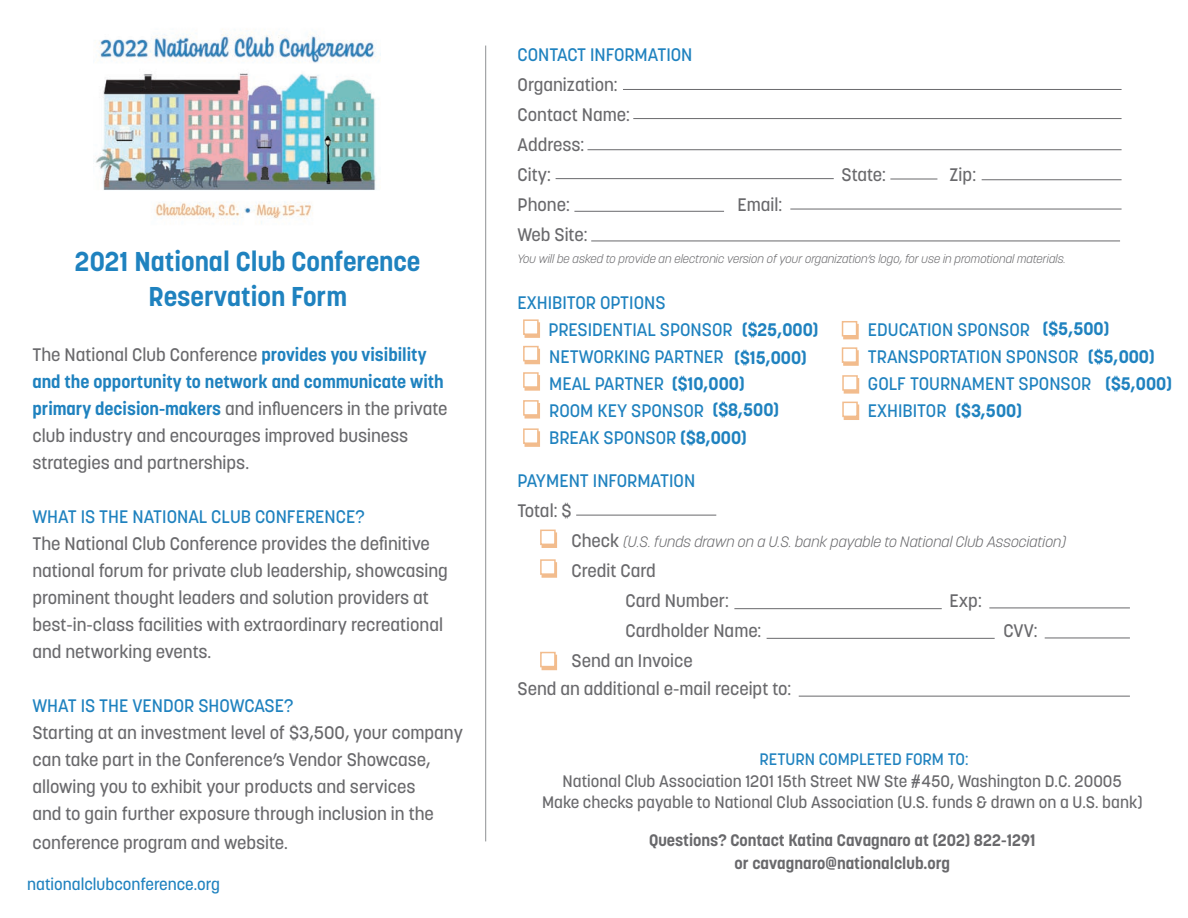
<style>
.page{position:relative;width:1188px;height:918px;background:#fff}
.page>*{position:absolute;margin:0;border:0;box-sizing:border-box;transform-origin:0 0}
.t1{font:700 27px/34.5px "Korolev";color:#1f82bf;text-align:center}
.t2{font:500 18px/27px "Korolev";color:#69696c}
.Header_-_Res_Form{font:500 18px/27px "Korolev";color:#1f82bf}
.t3{font:700 18px "Korolev";color:#1f82bf}
.t4{font:500 16.5px "Korolev";color:#69696c}
.t5{font:700 16.5px/22.5px "Korolev";color:#69696c;text-align:center}
.t6{font:500 16.5px "Korolev";color:#1f82bf}
.t7{font:italic 300 15px "Korolev";color:#69696c}
.t8{font:italic 300 12px "Korolev";color:#69696c}
.s1{font-weight:700;color:#1f82bf}
.s2{font-weight:700}
.s3{font-weight:500;font-style:normal;font-size:18px}
</style>
<div class="page">
<svg style="left:525px;top:322px;width:15px;height:16px"></svg>
<div style="left:523px;top:319px;width:16px;height:16px;background:#fff;border:2px solid #f2bc8d"></div>
<div style="left:525px;top:349px;width:15px;height:15px;background:#f2bc8d"></div>
<div style="left:523px;top:346px;width:16px;height:15px;background:#fff;border:2px solid #f2bc8d"></div>
<svg style="left:525px;top:375px;width:15px;height:16px"></svg>
<div style="left:523px;top:372px;width:16px;height:16px;background:#fff;border:2px solid #f2bc8d"></div>
<svg style="left:525px;top:403px;width:15px;height:16px"></svg>
<div style="left:523px;top:400px;width:16px;height:16px;background:#fff;border:2px solid #f2bc8d"></div>
<hr style="left:633px;top:118px;width:489px;height:1px;background:#69696c">
<hr style="left:982px;top:179px;width:140px;height:1px;background:#69696c">
<hr style="left:485px;top:46px;width:1px;height:795px;background:#8f9194">
<hr style="left:556px;top:178px;width:278px;height:1px;background:#69696c">
<hr style="left:623px;top:89px;width:499px;height:1px;background:#69696c">
<hr style="left:587px;top:149px;width:535px;height:1px;background:#69696c">
<hr style="left:890px;top:179px;width:47px;height:1px;background:#69696c">
<hr style="left:591px;top:241px;width:529px;height:1px;background:#69696c">
<hr style="left:576px;top:515px;width:140px;height:1px;background:#69696c">
<hr style="left:989px;top:608px;width:141px;height:1px;background:#69696c">
<hr style="left:734px;top:608px;width:208px;height:1px;background:#69696c">
<hr style="left:767px;top:638px;width:228px;height:1px;background:#69696c">
<hr style="left:1045px;top:638px;width:85px;height:1px;background:#69696c">
<hr style="left:790px;top:209px;width:332px;height:1px;background:#69696c">
<hr style="left:574px;top:211px;width:150px;height:1px;background:#69696c">
<img style="left:95px;top:29px;width:281px;height:195px">
<svg style="left:843px;top:324px;width:16px;height:15px"></svg>
<div style="left:842px;top:321px;width:15px;height:16px;background:#fff;border:2px solid #f2bc8d"></div>
<svg style="left:843px;top:350px;width:16px;height:16px"></svg>
<div style="left:842px;top:347px;width:15px;height:16px;background:#fff;border:2px solid #f2bc8d"></div>
<div style="left:542px;top:532px;width:15px;height:16px;background:#f2bc8d"></div>
<div style="left:540px;top:530px;width:16px;height:15px;background:#fff;border:2px solid #f2bc8d"></div>
<svg style="left:542px;top:562px;width:15px;height:16px"></svg>
<div style="left:540px;top:559px;width:16px;height:16px;background:#fff;border:2px solid #f2bc8d"></div>
<div style="left:542px;top:655px;width:15px;height:15px;background:#f2bc8d"></div>
<div style="left:540px;top:652px;width:16px;height:15px;background:#fff;border:2px solid #f2bc8d"></div>
<hr style="left:799px;top:696px;width:331px;height:1px;background:#69696c">
<svg style="left:525px;top:431px;width:15px;height:16px"></svg>
<div style="left:523px;top:428px;width:16px;height:16px;background:#fff;border:2px solid #f2bc8d"></div>
<svg style="left:844px;top:378px;width:15px;height:16px"></svg>
<div style="left:842px;top:375px;width:16px;height:16px;background:#fff;border:2px solid #f2bc8d"></div>
<div style="left:844px;top:404px;width:15px;height:16px;background:#f2bc8d"></div>
<div style="left:842px;top:402px;width:16px;height:15px;background:#fff;border:2px solid #f2bc8d"></div>
<p class="t1" style="left:75px;top:245px;width:347px">2021 National Club Conference<br>Reservation Form</p>
<p class="t2" style="left:32px;top:342px;width:417px">The National Club Conference <span class="s1">provides you visibility and the opportunity to network and communicate with primary decision-makers</span> and influencers in the private club industry and encourages improved business strategies and partnerships.</p>
<p class="Header_-_Res_Form" style="left:32px;top:504px;width:334px">WHAT IS THE NATIONAL CLUB CONFERENCE?</p>
<p class="t2" style="left:32px;top:531px;width:417px">The National Club Conference provides the definitive national forum for private club leadership, showcasing prominent thought leaders and solution providers at best-in-class facilities with extraordinary recreational and networking events.</p>
<p class="Header_-_Res_Form" style="left:32px;top:693px;width:262px">WHAT IS THE VENDOR SHOWCASE?</p>
<p class="t2" style="left:32px;top:720px;width:432px">Starting at an investment level of $3,500, your company can take part in the Conference’s Vendor Showcase, allowing you to exhibit your products and services<br>and to gain further exposure through inclusion in the conference program and website.</p>
<p class="t6" style="left:27px;top:874px;width:194px">nationalclubconference.org</p>
<p class="Header_-_Res_Form" style="left:518px;top:41px;width:177px">CONTACT INFORMATION</p>
<p class="t2" style="left:518px;top:71px;width:102px">Organization:</p>
<p class="t2" style="left:518px;top:101px;width:114px">Contact Name:</p>
<p class="t2" style="left:518px;top:131px;width:68px">Address:</p>
<p class="t2" style="left:518px;top:161px;width:35px">City:</p>
<p class="t2" style="left:842px;top:161px;width:46px">State:</p>
<p class="t2" style="left:950px;top:161px;width:28px">Zip:</p>
<p class="t2" style="left:518px;top:191px;width:54px">Phone:</p>
<p class="t2" style="left:738px;top:191px;width:46px">Email:</p>
<p class="t2" style="left:518px;top:221px;width:71px">Web Site:</p>
<p class="t8" style="left:518px;top:251px;width:550px">You will be asked to provide an electronic version of your organization’s logo, for use in promotional materials.</p>
<p class="Header_-_Res_Form" style="left:518px;top:289px;width:150px">EXHIBITOR OPTIONS</p>
<p class="Header_-_Res_Form" style="left:548px;top:316px;width:186px">PRESIDENTIAL SPONSOR</p>
<p class="Header_-_Res_Form" style="left:549px;top:343px;width:176px">NETWORKING PARTNER<br>MEAL PARTNER</p>
<p class="Header_-_Res_Form" style="left:549px;top:397px;width:156px">ROOM KEY SPONSOR</p>
<p class="Header_-_Res_Form" style="left:549px;top:424px;width:199px">BREAK SPONSOR <span class="s2">($8,000)</span></p>
<p class="Header_-_Res_Form" style="left:518px;top:467px;width:179px">PAYMENT INFORMATION</p>
<p class="t2" style="left:518px;top:497px;width:55px">Total: $</p>
<p class="t7" style="left:572px;top:532px;width:496px"><span class="s3">Check</span> (U.S. funds drawn on a U.S. bank payable to National Club Association)</p>
<p class="t2" style="left:572px;top:557px;width:86px">Credit Card</p>
<p class="t2" style="left:626px;top:587px;width:105px">Card Number:</p>
<p class="t2" style="left:950px;top:587px;width:34px">Exp:</p>
<p class="t2" style="left:626px;top:617px;width:137px">Cardholder Name:</p>
<p class="t2" style="left:1004px;top:617px;width:36px">CVV:</p>
<p class="t2" style="left:572px;top:647px;width:123px">Send an Invoice</p>
<p class="t2" style="left:518px;top:676px;width:275px">Send an additional e-mail receipt to:</p>
<p class="t3" style="left:1043px;top:318px;width:68px">($5,500)</p>
<p class="t3" style="left:1088px;top:345px;width:68px">($5,000)</p>
<p class="t3" style="left:742px;top:318px;width:78px">($25,000)</p>
<p class="t3" style="left:734px;top:347px;width:74px">($15,000)</p>
<p class="t3" style="left:672px;top:373px;width:74px">($10,000)</p>
<p class="t3" style="left:713px;top:398px;width:68px">($8,500)</p>
<p class="Header_-_Res_Form" style="left:868px;top:316px;width:164px">EDUCATION SPONSOR</p>
<p class="Header_-_Res_Form" style="left:868px;top:343px;width:225px">TRANSPORTATION SPONSOR<br>GOLF TOURNAMENT SPONSOR</p>
<p class="Header_-_Res_Form" style="left:868px;top:397px;width:80px">EXHIBITOR</p>
<p class="t3" style="left:1106px;top:373px;width:68px">($5,000)</p>
<p class="t3" style="left:956px;top:399px;width:68px">($3,500)</p>
<p class="t6" style="left:760px;top:749px;width:211px">RETURN COMPLETED FORM TO:</p>
<p class="t4" style="left:563px;top:771px;width:561px">National Club Association 1201 15th Street NW Ste #450, Washington D.C. 20005</p>
<p class="t4" style="left:542px;top:792px;width:602px">Make checks payable to National Club Association (U.S. funds &amp; drawn on a U.S. bank)</p>
<p class="t5" style="left:649px;top:829px;width:388px">Questions? Contact Katina Cavagnaro at (202) 822-1291 or cavagnaro@nationalclub.org</p>
</div>
